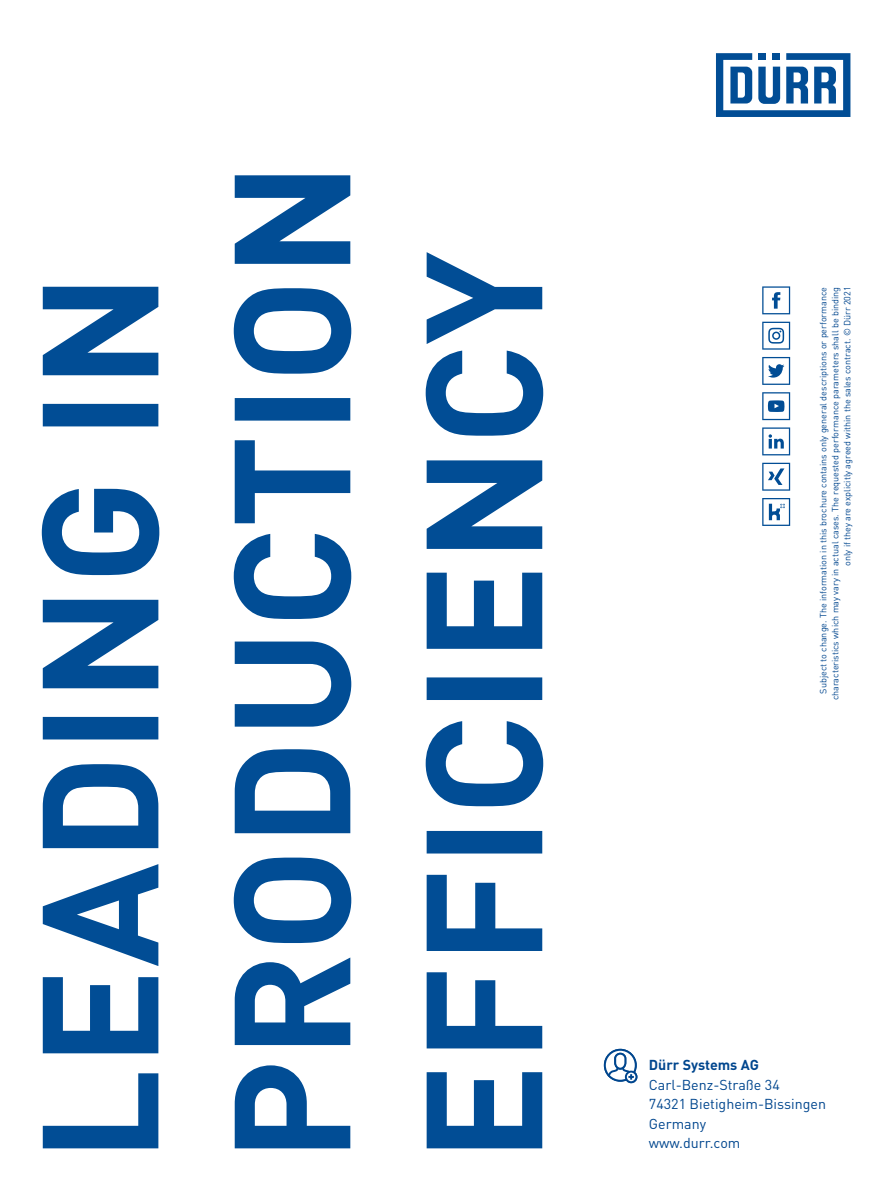
<style>
.page{position:relative;width:893px;height:1191px;background:#fff}
.page>*{position:absolute;margin:0;border:0;box-sizing:border-box;transform-origin:0 0}
.t1{font:14.25px/19.5px "DIN Pro";color:#00468e}
.t2{font:700 14.25px "DIN Pro";letter-spacing:-.005em;color:#00468e}
.t3{font:9px/12px "DIN Pro";color:#00468e;text-align:right}
</style>
<div class="page">
<svg style="left:716px;top:53px;width:134px;height:64px"></svg>
<svg style="left:426px;top:252px;width:117px;height:896px"></svg>
<svg style="left:234px;top:175px;width:117px;height:973px"></svg>
<svg style="left:42px;top:287px;width:117px;height:861px"></svg>
<svg style="left:762px;top:498px;width:28px;height:28px"></svg>
<svg style="left:762px;top:286px;width:28px;height:28px"></svg>
<svg style="left:762px;top:322px;width:28px;height:28px"></svg>
<svg style="left:762px;top:427px;width:28px;height:28px"></svg>
<svg style="left:762px;top:357px;width:28px;height:28px"></svg>
<svg style="left:762px;top:463px;width:28px;height:27px"></svg>
<svg style="left:762px;top:392px;width:28px;height:28px"></svg>
<div style="left:604px;top:1048px;width:33px;height:33px;border:2px solid #00468e;border-radius:50%"></div>
<div style="left:625px;top:1070px;width:12px;height:13px;border:2px solid #00468e;border-radius:50%"></div>
<svg style="left:607px;top:1051px;width:27px;height:28px"></svg>
<p class="t3" style="left:816px;top:700px;width:415px;rotate:-90deg">Subject to change. The information in this brochure contains only general descriptions or performance characteristics which may vary in actual cases. The requested performance parameters shall be binding only if they are explicitly agreed within the sales contract. © Dürr 2021</p>
<h1 class="t2" style="left:649px;top:1054px;width:112px">Dürr Systems AG</h1>
<h1 class="t1" style="left:649px;top:1073px;width:179px">Carl-Benz-Straße 34<br>74321 Bietigheim-Bissingen<br>Germany<br>www.durr.com</h1>
</div>
